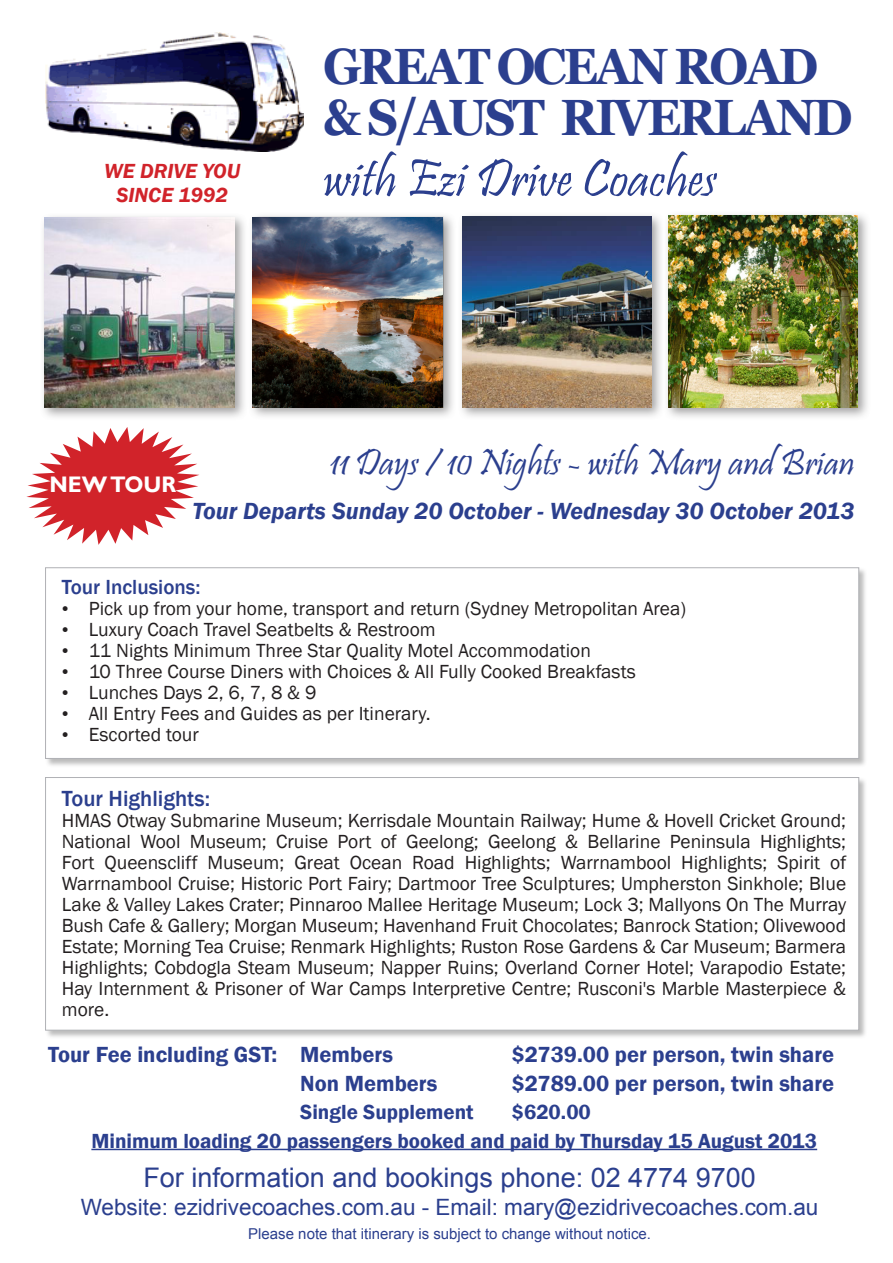
<style>
.page{position:relative;width:893px;height:1263px;background:#fff}
.page>*{position:absolute;margin:0;border:0;box-sizing:border-box;transform-origin:0 0}
.t1{font:54px "Pristina";color:#2b3f8e}
.t2{font:700 51px "Georgia";letter-spacing:-.06em;color:#2b3f8e;scale:.93 1}
.t3{font:37.5px "Pristina";color:#2b3f8e}
.t4{font:27px "Arial";color:#2b3f8e}
.t5{font:italic 600 24px "Franklin Gothic";color:#2b3f8e}
.t6{font:600 22.5px "Franklin Gothic";color:#2b3f8e}
.t7{font:22.5px "Arial";color:#2b3f8e}
.t8{font:500 22.5px "Franklin Gothic";color:#2b3f8e}
.t9{font:700 22.5px "Gill Sans";color:#fff}
.t10{font:600 21px "Franklin Gothic";color:#2b3f8e}
.t11{font:italic 600 21px "Franklin Gothic";color:#d1232a}
.t12{font:500 21px "Franklin Gothic";color:#2b3f8e}
.t13{font:19.5px/21px "Franklin Gothic";color:#231f20;text-align:justify}
.t14{font:15px "Arial";color:#2b3f8e}
.s1{font-family:"Times New Roman"}
</style>
<div class="page">
<div style="left:45px;top:567px;width:823px;height:200px;background:#797979;opacity:.5"></div>
<div style="left:45px;top:567px;width:814px;height:192px;background:#fff;border:1px solid #b0b1b5"></div>
<div style="left:45px;top:777px;width:823px;height:262px;background:#797979;opacity:.5"></div>
<div style="left:45px;top:777px;width:814px;height:253px;background:#fff;border:1px solid #b0b1b5"></div>
<hr style="left:91px;top:1149px;width:726px;height:1px;background:#2b3f8e">
<img style="left:45px;top:33px;width:258px;height:119px">
<div style="left:458px;top:212px;width:207px;height:209px;background:#787778;opacity:.7"></div>
<img style="left:463px;top:217px;width:188px;height:190px">
<div style="left:248px;top:212px;width:209px;height:209px;background:#787778;opacity:.7"></div>
<img style="left:253px;top:217px;width:190px;height:190px">
<div style="left:40px;top:213px;width:208px;height:208px;background:#787778;opacity:.7"></div>
<img style="left:44px;top:218px;width:190px;height:190px">
<div style="left:664px;top:211px;width:207px;height:209px;background:#787778;opacity:.7"></div>
<img style="left:668px;top:216px;width:189px;height:191px">
<svg style="left:26px;top:427px;width:173px;height:118px"></svg>
<p class="t11" style="left:104px;top:157px;width:137px">WE DRIVE YOU</p>
<p class="t11" style="left:116px;top:181px;width:113px">SINCE 1992</p>
<p class="t2" style="left:323px;top:34px;width:534px">GREAT OCEAN ROAD</p>
<p class="t2" style="left:323px;top:85px;width:571px">&amp; S/AUST RIVERLAND</p>
<p class="t1" style="left:323px;top:149px;width:395px">with Ezi Drive Coaches</p>
<p class="t9" style="left:50px;top:471px;width:128px">NEW TOUR</p>
<p class="t3" style="left:330px;top:441px;width:526px">11 Days / 10 Nights - with Mary and Brian</p>
<p class="t5" style="left:192px;top:495px;width:663px">Tour Departs Sunday 20 October - Wednesday 30 October 2013</p>
<p class="t12" style="left:62px;top:574px;width:140px">Tour Inclusions:</p>
<p class="t13" style="left:62px;top:599px;width:626px"><span class="s1">•</span> Pick up from your home, transport and return (Sydney Metropolitan Area)</p>
<p class="t13" style="left:62px;top:620px;width:375px"><span class="s1">•</span> Luxury Coach Travel Seatbelts &amp; Restroom</p>
<p class="t13" style="left:62px;top:641px;width:531px"><span class="s1">•</span> 11 Nights Minimum Three Star Quality Motel Accommodation</p>
<p class="t13" style="left:62px;top:662px;width:575px"><span class="s1">•</span> 10 Three Course Diners with Choices &amp; All Fully Cooked Breakfasts</p>
<p class="t13" style="left:62px;top:683px;width:256px"><span class="s1">•</span> Lunches Days 2, 6, 7, 8 &amp; 9</p>
<p class="t13" style="left:62px;top:704px;width:370px"><span class="s1">•</span> All Entry Fees and Guides as per Itinerary.</p>
<p class="t13" style="left:62px;top:725px;width:139px"><span class="s1">•</span> Escorted tour</p>
<p class="t8" style="left:62px;top:785px;width:150px">Tour Highlights:</p>
<p class="t13" style="left:62px;top:810px;width:786px">HMAS Otway Submarine Museum; Kerrisdale Mountain Railway; Hume &amp; Hovell Cricket Ground; National Wool Museum; Cruise Port of Geelong; Geelong &amp; Bellarine Peninsula Highlights; Fort Queenscliff Museum; Great Ocean Road Highlights; Warrnambool Highlights; Spirit of Warrnambool Cruise; Historic Port Fairy; Dartmoor Tree Sculptures; Umpherston Sinkhole; Blue Lake &amp; Valley Lakes Crater; Pinnaroo Mallee Heritage Museum; Lock 3; Mallyons On The Murray Bush Cafe &amp; Gallery; Morgan Museum; Havenhand Fruit Chocolates; Banrock Station; Olivewood Estate; Morning Tea Cruise; Renmark Highlights; Ruston Rose Gardens &amp; Car Museum; Barmera Highlights; Cobdogla Steam Museum; Napper Ruins; Overland Corner Hotel; Varapodio Estate; Hay Internment &amp; Prisoner of War Camps Interpretive Centre; Rusconi's Marble Masterpiece &amp; more.</p>
<p class="t6" style="left:48px;top:1041px;width:346px">Tour Fee including GST: Members</p>
<p class="t6" style="left:512px;top:1041px;width:324px">$2739.00 per person, twin share</p>
<p class="t6" style="left:300px;top:1069px;width:139px">Non Members</p>
<p class="t6" style="left:512px;top:1069px;width:324px">$2789.00 per person, twin share</p>
<p class="t10" style="left:300px;top:1099px;width:175px">Single Supplement</p>
<p class="t10" style="left:512px;top:1099px;width:81px">$620.00</p>
<p class="t10" style="left:91px;top:1128px;width:727px">Minimum loading 20 passengers booked and paid by Thursday 15 August 2013</p>
<p class="t4" style="left:143px;top:1160px;width:614px">For information and bookings phone: 02 4774 9700</p>
<p class="t7" style="left:81px;top:1193px;width:739px">Website: ezidrivecoaches.com.au - Email: mary@ezidrivecoaches.com.au</p>
<p class="t14" style="left:248px;top:1224px;width:404px">Please note that itinerary is subject to change without notice.</p>
</div>
